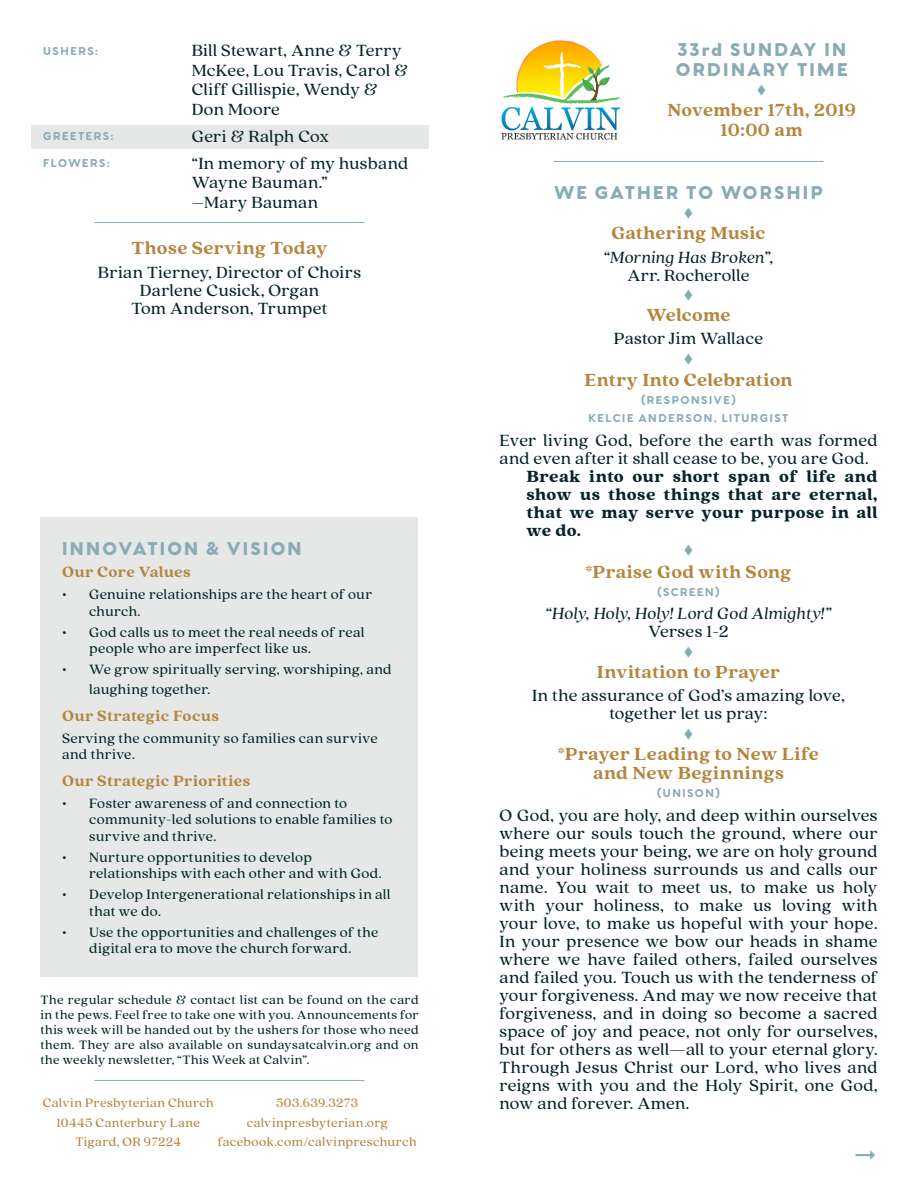
<style>
.page{position:relative;width:918px;height:1188px;background:#fff}
.page>*{position:absolute;margin:0;border:0;box-sizing:border-box;transform-origin:0 0}
.Heading_2{font:800 19.5px "Quincy CF";letter-spacing:.02em;color:#b5853d}
.Heading_1{font:900 19.5px/19.5px "Venti CF";letter-spacing:.11em;color:#8aabb5}
.Body_Copy_Regular{font:18px/18px "Quincy CF Text";letter-spacing:.015em;color:#072429}
.Body_Copy_Centered{font:18px/18px "Quincy CF Text";letter-spacing:.015em;color:#072429;text-align:center}
.t1{font:18px/19.5px "Quincy CF Text";letter-spacing:.015em;color:#07262b}
.Body_Copy_Bold{font:900 18px/18px "Quincy CF";letter-spacing:.025em;color:#072429;text-align:justify}
.Body_Copy_Italics{font:italic 18px "Quincy CF Text";letter-spacing:.015em;color:#072429}
.Heading_2-2{font:800 16.5px "Quincy CF";letter-spacing:.02em;color:#b5853d}
.t2{font:15px/16.5px "Quincy CF Text";letter-spacing:.025em;color:#05262b}
.t3{font:13.5px/15px "Quincy CF Text";letter-spacing:.025em;color:#05262b;text-align:justify}
.t4{font:13.5px "Quincy CF Text";letter-spacing:.03em;color:#b5843d}
.Small_Text{font:800 12px "Venti CF";letter-spacing:.125em;color:#89aab5}
</style>
<div class="page">
<hr style="left:554px;top:161px;width:270px;height:1px;background:#89aab5">
<img style="left:501px;top:40px;width:120px;height:100px">
<div style="left:40px;top:518px;width:378px;height:459px;background:#e5e8e7"></div>
<hr style="left:94px;top:1080px;width:270px;height:1px;background:#89aab5">
<div style="left:31px;top:125px;width:398px;height:24px;background:#e5e8e7"></div>
<hr style="left:94px;top:222px;width:270px;height:1px;background:#89aab5">
<p class="Small_Text" style="left:43px;top:43px;width:56px">USHERS:</p>
<p class="t1" style="left:192px;top:41px;width:218px">Bill Stewart, Anne &amp; Terry<br>McKee, Lou Travis, Carol &amp;<br>Cliff Gillispie, Wendy &amp;<br>Don Moore</p>
<p class="Small_Text" style="left:43px;top:129px;width:72px">GREETERS:</p>
<p class="t1" style="left:192px;top:127px;width:138px">Geri &amp; Ralph Cox</p>
<p class="Small_Text" style="left:43px;top:156px;width:68px">FLOWERS:</p>
<p class="t1" style="left:192px;top:154px;width:218px">“In memory of my husband<br>Wayne Bauman.”</p>
<p class="t1" style="left:192px;top:193px;width:128px">–Mary Bauman</p>
<p class="Heading_2" style="left:132px;top:236px;width:197px">Those Serving Today</p>
<p class="Body_Copy_Centered" style="left:98px;top:263px;width:265px">Brian Tierney, Director of Choirs</p>
<p class="Body_Copy_Centered" style="left:140px;top:281px;width:181px">Darlene Cusick, Organ</p>
<p class="Body_Copy_Centered" style="left:132px;top:299px;width:197px">Tom Anderson, Trumpet</p>
<p class="Heading_1" style="left:62px;top:539px;width:241px">INNOVATION &amp; VISION</p>
<p class="Heading_2-2" style="left:62px;top:562px;width:130px">Our Core Values</p>
<p class="t2" style="left:89px;top:586px;width:284px;text-indent:-27px">• Genuine relationships are the heart of our church.</p>
<p class="t2" style="left:89px;top:624px;width:277px;text-indent:-27px">• God calls us to meet the real needs of real people who are imperfect like us.</p>
<p class="t2" style="left:89px;top:660px;width:304px;line-height:19.5px;text-indent:-27px">• We grow spiritually serving, worshiping, and laughing together.</p>
<p class="Heading_2-2" style="left:62px;top:706px;width:158px">Our Strategic Focus</p>
<p class="t2" style="left:62px;top:730px;width:317px">Serving the community so families can survive and thrive.</p>
<p class="Heading_2-2" style="left:62px;top:771px;width:190px">Our Strategic Priorities</p>
<p class="t2" style="left:89px;top:795px;width:305px;text-indent:-27px">• Foster awareness of and connection to community-led solutions to enable families to survive and thrive.</p>
<p class="t2" style="left:89px;top:849px;width:294px;text-indent:-27px">• Nurture opportunities to develop relationships with each other and with God.</p>
<p class="t2" style="left:89px;top:887px;width:303px;text-indent:-27px">• Develop Intergenerational relationships in all that we do.</p>
<p class="t2" style="left:62px;top:924px;width:318px;text-align:center">• Use the opportunities and challenges of the digital era to move the church forward.</p>
<p class="t3" style="left:40px;top:993px;width:380px">The regular schedule &amp; contact list can be found on the card in the pews. Feel free to take one with you. Announcements for this week will be handed out by the ushers for those who need them. They are also available on sundaysatcalvin.org and on the weekly newsletter, “This Week at Calvin”.</p>
<p class="t4" style="left:43px;top:1095px;width:173px">Calvin Presbyterian Church</p>
<p class="t4" style="left:56px;top:1115px;width:145px">10445 Canterbury Lane</p>
<p class="t4" style="left:75px;top:1134px;width:107px">Tigard, OR 97224</p>
<p class="t4" style="left:276px;top:1095px;width:84px">503.639.3273</p>
<p class="t4" style="left:247px;top:1115px;width:143px">calvinpresbyterian.org</p>
<p class="t4" style="left:218px;top:1134px;width:200px">facebook.com/calvinpreschurch</p>
<p class="Heading_1" style="left:676px;top:41px;width:173px">33rd SUNDAY IN<br>ORDINARY TIME</p>
<p class="Heading_2" style="left:667px;top:99px;width:190px">November 17th, 2019</p>
<p class="Heading_2" style="left:721px;top:118px;width:84px">10:00 am</p>
<p class="Heading_1" style="left:554px;top:183px;width:270px">WE GATHER TO WORSHIP</p>
<p class="Heading_2" style="left:611px;top:221px;width:156px">Gathering Music</p>
<p class="Body_Copy_Italics" style="left:604px;top:246px;width:171px">“Morning Has Broken”,</p>
<p class="Body_Copy_Centered" style="left:627px;top:266px;width:124px">Arr. Rocherolle</p>
<p class="Heading_2" style="left:646px;top:303px;width:86px">Welcome</p>
<p class="Body_Copy_Centered" style="left:614px;top:330px;width:151px">Pastor Jim Wallace</p>
<p class="Heading_2" style="left:585px;top:369px;width:209px">Entry Into Celebration</p>
<p class="Small_Text" style="left:641px;top:393px;width:96px">(RESPONSIVE)</p>
<p class="Small_Text" style="left:589px;top:411px;width:201px">KELCIE ANDERSON, LITURGIST</p>
<p class="Body_Copy_Regular" style="left:500px;top:431px;width:379px">Ever living God, before the earth was formed and even after it shall cease to be, you are God.</p>
<p class="Body_Copy_Bold" style="left:526px;top:467px;width:353px">Break into our short span of life and show us those things that are eternal, that we may serve your purpose in all we do.</p>
<p class="Heading_2" style="left:586px;top:560px;width:207px">*Praise God with Song</p>
<p class="Small_Text" style="left:657px;top:584px;width:64px">(SCREEN)</p>
<p class="Body_Copy_Italics" style="left:546px;top:603px;width:287px">“Holy, Holy, Holy! Lord God Almighty!”</p>
<p class="Body_Copy_Centered" style="left:648px;top:623px;width:82px">Verses 1-2</p>
<p class="Heading_2" style="left:597px;top:660px;width:185px">Invitation to Prayer</p>
<p class="Body_Copy_Centered" style="left:532px;top:687px;width:314px">In the assurance of God’s amazing love, together let us pray:</p>
<p class="Heading_2" style="left:558px;top:742px;width:262px">*Prayer Leading to New Life</p>
<p class="Heading_2" style="left:593px;top:761px;width:192px">and New Beginnings</p>
<p class="Small_Text" style="left:657px;top:786px;width:64px">(UNISON)</p>
<p class="Body_Copy_Regular" style="left:500px;top:806px;width:380px;text-align:justify">O God, you are holy, and deep within ourselves where our souls touch the ground, where our being meets your being, we are on holy ground and your holiness surrounds us and calls our name. You wait to meet us, to make us holy with your holiness, to make us loving with your love, to make us hopeful with your hope.<br>In your presence we bow our heads in shame where we have failed others, failed ourselves and failed you. Touch us with the tenderness of your forgiveness. And may we now receive that forgiveness, and in doing so become a sacred space of joy and peace, not only for ourselves, but for others as well—all to your eternal glory.<br>Through Jesus Christ our Lord, who lives and reigns with you and the Holy Spirit, one God, now and forever. Amen.</p>
</div>
